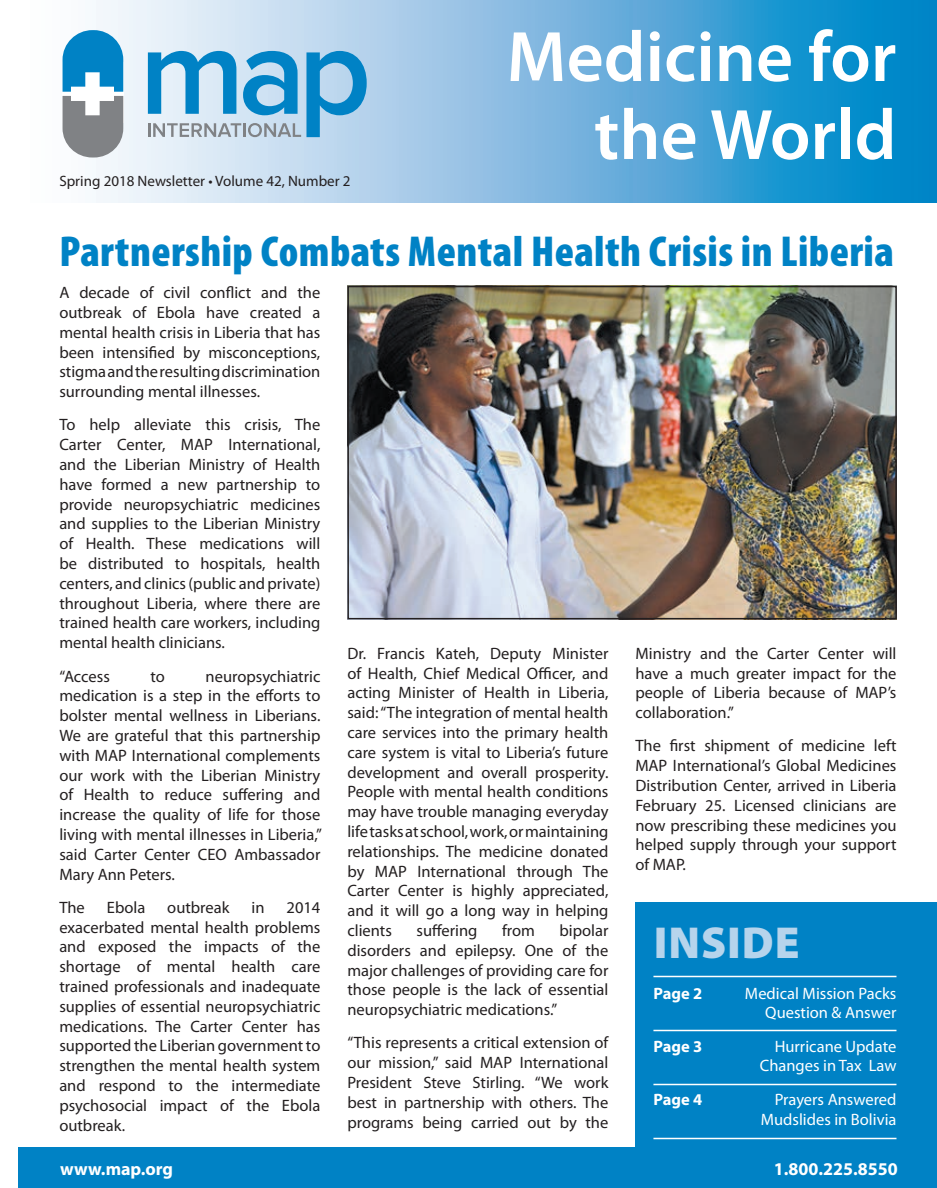
<style>
.page{position:relative;width:937px;height:1188px;background:#fff}
.page>*{position:absolute;margin:0;border:0;box-sizing:border-box;transform-origin:0 0}
.t1{font:600 72px/78px "Myriad Pro";color:#fff;text-align:right}
.t2{font:900 45px "Myriad Pro";letter-spacing:.02em;color:#b6d4ec}
.t3{font:900 condensed 43.5px "Myriad Pro";letter-spacing:.01em;color:#0082c5}
.t4{font:700 18px "Myriad Pro";color:#fff}
.t5{font:16.5px/19.8px "Myriad Pro";color:#231f20;text-align:justify}
.t6{font:16.5px/19.8px "Myriad Pro";color:#fff;text-align:right}
.t7{font:700 16.5px "Myriad Pro";color:#fff}
.t8{font:15px "Myriad Pro";color:#231f20}
</style>
<div class="page">
<div style="left:635px;top:902px;width:302px;height:254px;background:#0082c5"></div>
<img style="left:350px;top:289px;width:544px;height:327px">
<div style="left:347px;top:286px;width:550px;height:333px;border:2px solid #231f20"></div>
<hr style="left:653px;top:1030px;width:243px;height:1px;background:#fff">
<hr style="left:653px;top:976px;width:243px;height:1px;background:#fff">
<hr style="left:653px;top:1084px;width:243px;height:1px;background:#fff">
<hr style="left:653px;top:1138px;width:243px;height:1px;background:#fff">
<div style="left:19px;top:1148px;width:918px;height:40px;background:#0082c5"></div>
<svg style="left:62px;top:0;width:875px;height:202px;background:#73b7df"></svg>
<svg style="left:62px;top:63px;width:62px;height:60px"></svg>
<svg style="left:63px;top:30px;width:60px;height:128px"></svg>
<svg style="left:148px;top:51px;width:219px;height:86px;background:#78b6da"></svg>
<p class="t8" style="left:59px;top:171px;width:293px">Spring 2018 Newsletter • Volume 42, Number 2</p>
<h1 class="t1" style="left:507px;top:16px;width:391px">Medicine for the World</h1>
<h3 class="t3" style="left:59px;top:227px;width:836px">Partnership Combats Mental Health Crisis in Liberia</h3>
<p class="t5" style="left:59px;top:282px;width:263px">A decade of civil conflict and the outbreak of Ebola have created a mental health crisis in Liberia that has been intensified by misconceptions, stigma and the resulting discrimination surrounding mental illnesses.</p>
<p class="t5" style="left:59px;top:415px;width:263px">To help alleviate this crisis, The Carter Center, MAP International, and the Liberian Ministry of Health have formed a new partnership to provide neuropsychiatric medicines and supplies to the Liberian Ministry of Health. These medications will be distributed to hospitals, health centers, and clinics (public and private) throughout Liberia, where there are trained health care workers, including mental health clinicians.</p>
<p class="t5" style="left:59px;top:666px;width:52px">“Access</p>
<p class="t5" style="left:151px;top:666px;width:16px">to</p>
<p class="t5" style="left:59px;top:666px;width:264px;text-indent:146px">neuropsychiatric medication is a step in the efforts to bolster mental wellness in Liberians.<br>We are grateful that this partnership with MAP International complements our work with the Liberian Ministry of Health to reduce suffering and increase the quality of life for those living with mental illnesses in Liberia,” said Carter Center CEO Ambassador Mary Ann Peters.</p>
<p class="t5" style="left:59px;top:897px;width:27px">The</p>
<p class="t5" style="left:107px;top:897px;width:40px">Ebola</p>
<p class="t5" style="left:167px;top:897px;width:64px">outbreak</p>
<p class="t5" style="left:251px;top:897px;width:15px">in</p>
<p class="t5" style="left:59px;top:897px;width:263px;text-indent:227px">2014 exacerbated mental health problems and exposed the impacts of the shortage of mental health care trained professionals and inadequate supplies of essential neuropsychiatric medications. The Carter Center has supported the Liberian government to strengthen the mental health system and respond to the intermediate psychosocial impact of the Ebola outbreak.</p>
<p class="t5" style="left:347px;top:643px;width:263px">Dr. Francis Kateh, Deputy Minister of Health, Chief Medical Officer, and acting Minister of Health in Liberia, said: “The integration of mental health care services into the primary health care system is vital to Liberia’s future development and overall prosperity.<br>People with mental health conditions may have trouble managing everyday life tasks at school, work, or maintaining relationships. The medicine donated by MAP International through The Carter Center is highly appreciated, and it will go a long way in helping clients</p>
<p class="t5" style="left:416px;top:920px;width:63px">suffering</p>
<p class="t5" style="left:502px;top:920px;width:34px">from</p>
<p class="t5" style="left:347px;top:920px;width:263px;text-indent:212px">bipolar disorders and epilepsy. One of the major challenges of providing care for those people is the lack of essential neuropsychiatric medications.”</p>
<p class="t5" style="left:347px;top:1033px;width:263px">“This represents a critical extension of our mission,” said MAP International President Steve Stirling. “We work best in partnership with others. The programs being carried out by the</p>
<p class="t5" style="left:635px;top:643px;width:262px">Ministry and the Carter Center will have a much greater impact for the people of Liberia because of MAP’s collaboration.”</p>
<p class="t5" style="left:635px;top:736px;width:263px">The first shipment of medicine left MAP International’s Global Medicines Distribution Center, arrived in Liberia February 25. Licensed clinicians are now prescribing these medicines you helped supply through your support of MAP.</p>
<h2 class="t2" style="left:654px;top:918px;width:147px">INSIDE</h2>
<p class="t7" style="left:653px;top:982px;width:50px">Page 2</p>
<p class="t6" style="left:745px;top:983px;width:153px">Medical Mission Packs<br>Question &amp; Answer</p>
<p class="t7" style="left:653px;top:1035px;width:50px">Page 3</p>
<p class="t6" style="left:760px;top:1036px;width:138px">Hurricane Update<br>Changes in Tax Law</p>
<p class="t7" style="left:653px;top:1088px;width:50px">Page 4</p>
<p class="t6" style="left:761px;top:1089px;width:137px">Prayers Answered<br>Mudslides in Bolivia</p>
<p class="t4" style="left:60px;top:1157px;width:114px">www.map.org</p>
<p class="t4" style="left:774px;top:1157px;width:125px">1.800.225.8550</p>
</div>
